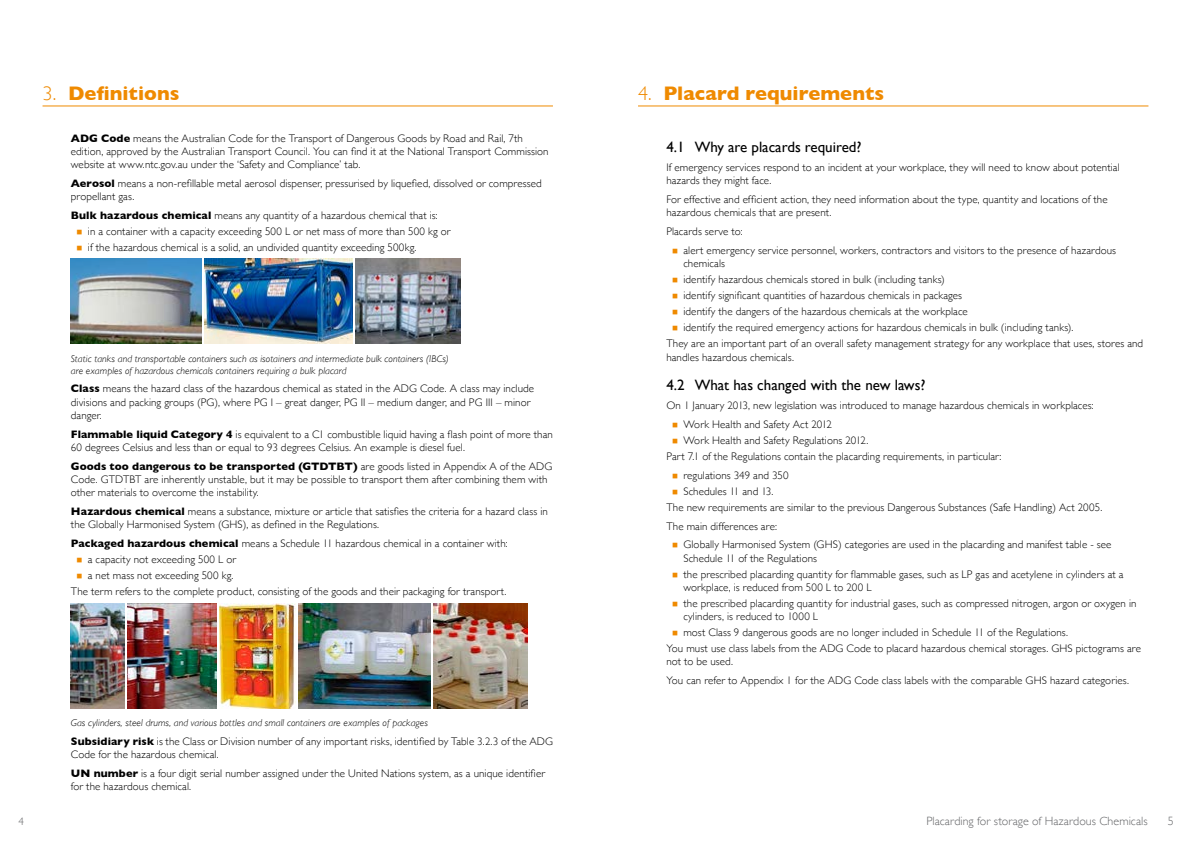
<style>
.page{position:relative;width:1191px;height:842px;background:#fff}
.page>*{position:absolute;margin:0;border:0;box-sizing:border-box;transform-origin:0 0}
.t1{font:700 20px "Gill Sans";color:#ef8a00}
.t2{font:15px "Gill Sans";color:#000}
.t3{font:300 12px "Gill Sans";letter-spacing:.005em;color:#636466}
.t4{font:300 11px/13.2px "Gill Sans";letter-spacing:.01em;color:#000}
.t5{font:300 11px "Gill Sans";color:#636466}
.t6{font:italic 300 10px/12px "Gill Sans";letter-spacing:.005em;color:#000}
.s1{font-weight:300}
.s2{font-weight:700}
</style>
<div class="page">
<hr style="left:43px;top:106px;width:510px;height:1px;background:#ef8a00">
<img style="left:71px;top:259px;width:130px;height:85px">
<img style="left:204px;top:259px;width:149px;height:85px">
<img style="left:356px;top:259px;width:104px;height:85px">
<img style="left:71px;top:604px;width:54px;height:104px">
<img style="left:128px;top:603px;width:88px;height:105px">
<img style="left:219px;top:603px;width:76px;height:105px">
<img style="left:298px;top:603px;width:132px;height:105px">
<img style="left:434px;top:603px;width:93px;height:105px">
<hr style="left:638px;top:106px;width:510px;height:1px;background:#ef8a00">
<h1 class="t1" style="left:43px;top:77px;width:138px"><span class="s1">3.</span> Definitions</h1>
<p class="t4" style="left:71px;top:131px;width:479px"><span class="s2">ADG Code</span> means the Australian Code for the Transport of Dangerous Goods by Road and Rail, 7th edition, approved by the Australian Transport Council. You can find it at the National Transport Commission website at www.ntc.gov.au under the ‘Safety and Compliance’ tab.</p>
<p class="t4" style="left:71px;top:176px;width:472px"><span class="s2">Aerosol</span> means a non-refillable metal aerosol dispenser, pressurised by liquefied, dissolved or compressed propellant gas.</p>
<p class="t4" style="left:88px;top:207px;width:364px;line-height:16px;text-indent:-17px"><span class="s2">Bulk hazardous chemical</span> means any quantity of a hazardous chemical that is:<br>in a container with a capacity exceeding 500 L or net mass of more than 500 kg or if the hazardous chemical is a solid, an undivided quantity exceeding 500kg.</p>
<p class="t6" style="left:71px;top:352px;width:379px">Static tanks and transportable containers such as isotainers and intermediate bulk containers (IBCs) are examples of hazardous chemicals containers requiring a bulk placard</p>
<p class="t4" style="left:71px;top:382px;width:465px"><span class="s2">Class</span> means the hazard class of the hazardous chemical as stated in the ADG Code. A class may include divisions and packing groups (PG), where PG I – great danger, PG II – medium danger, and PG III – minor danger.</p>
<p class="t4" style="left:71px;top:427px;width:483px"><span class="s2">Flammable liquid Category 4</span> is equivalent to a C1 combustible liquid having a flash point of more than<br>60 degrees Celsius and less than or equal to 93 degrees Celsius. An example is diesel fuel.</p>
<p class="t4" style="left:71px;top:459px;width:483px"><span class="s2">Goods too dangerous to be transported (GTDTBT)</span> are goods listed in Appendix A of the ADG<br>Code. GTDTBT are inherently unstable, but it may be possible to transport them after combining them with other materials to overcome the instability.</p>
<p class="t4" style="left:71px;top:504px;width:478px"><span class="s2">Hazardous chemical</span> means a substance, mixture or article that satisfies the criteria for a hazard class in the Globally Harmonised System (GHS), as defined in the Regulations.</p>
<p class="t4" style="left:71px;top:536px;width:438px"><span class="s2">Packaged hazardous chemical</span> means a Schedule 11 hazardous chemical in a container with:</p>
<p class="t4" style="left:88px;top:552px;width:150px">a capacity not exceeding 500 L or</p>
<p class="t4" style="left:88px;top:568px;width:147px">a net mass not exceeding 500 kg.</p>
<p class="t4" style="left:71px;top:585px;width:437px">The term refers to the complete product, consisting of the goods and their packaging for transport.</p>
<p class="t6" style="left:71px;top:717px;width:358px">Gas cylinders, steel drums, and various bottles and small containers are examples of packages</p>
<p class="t4" style="left:71px;top:734px;width:483px"><span class="s2">Subsidiary risk</span> is the Class or Division number of any important risks, identified by Table 3.2.3 of the ADG<br>Code for the hazardous chemical.</p>
<p class="t4" style="left:71px;top:766px;width:476px"><span class="s2">UN number</span> is a four digit serial number assigned under the United Nations system, as a unique identifier for the hazardous chemical.</p>
<h1 class="t1" style="left:638px;top:77px;width:248px"><span class="s1">4.</span> Placard requirements</h1>
<h2 class="t2" style="left:666px;top:138px;width:197px">4.1 Why are placards required?</h2>
<p class="t4" style="left:666px;top:160px;width:455px">If emergency services respond to an incident at your workplace, they will need to know about potential hazards they might face.</p>
<p class="t4" style="left:666px;top:192px;width:443px">For effective and efficient action, they need information about the type, quantity and locations of the hazardous chemicals that are present.</p>
<p class="t4" style="left:683px;top:221px;width:434px;line-height:18.9px;text-indent:-17px">Placards serve to:<br>alert emergency service personnel, workers, contractors and visitors to the presence of hazardous</p>
<p class="t4" style="left:683px;top:256px;width:43px">chemicals</p>
<p class="t4" style="left:683px;top:272px;width:263px">identify hazardous chemicals stored in bulk (including tanks)</p>
<p class="t4" style="left:683px;top:288px;width:280px">identify significant quantities of hazardous chemicals in packages</p>
<p class="t4" style="left:683px;top:305px;width:286px">identify the dangers of the hazardous chemicals at the workplace</p>
<p class="t4" style="left:683px;top:321px;width:391px">identify the required emergency actions for hazardous chemicals in bulk (including tanks).</p>
<p class="t4" style="left:666px;top:337px;width:478px">They are an important part of an overall safety management strategy for any workplace that uses, stores and</p>
<p class="t4" style="left:666px;top:350px;width:129px">handles hazardous chemicals.</p>
<h2 class="t2" style="left:666px;top:376px;width:260px">4.2 What has changed with the new laws?</h2>
<p class="t4" style="left:683px;top:395px;width:412px;line-height:18.9px;text-indent:-17px">On 1 January 2013, new legislation was introduced to manage hazardous chemicals in workplaces:<br>Work Health and Safety Act 2012</p>
<p class="t4" style="left:666px;top:432px;width:336px;line-height:16px;text-indent:17px">Work Health and Safety Regulations 2012.<br>Part 7.1 of the Regulations contain the placarding requirements, in particular:</p>
<p class="t4" style="left:683px;top:468px;width:107px">regulations 349 and 350</p>
<p class="t4" style="left:683px;top:484px;width:92px">Schedules 11 and 13.</p>
<p class="t4" style="left:666px;top:500px;width:437px">The new requirements are similar to the previous Dangerous Substances (Safe Handling) Act 2005.</p>
<p class="t4" style="left:683px;top:516px;width:430px;line-height:18.9px;text-indent:-17px">The main differences are:<br>Globally Harmonised System (GHS) categories are used in the placarding and manifest table - see</p>
<p class="t4" style="left:683px;top:549px;width:442px;line-height:16px">Schedule 11 of the Regulations<br>the prescribed placarding quantity for flammable gases, such as LP gas and acetylene in cylinders at a</p>
<p class="t4" style="left:683px;top:579px;width:454px;line-height:16px">workplace, is reduced from 500 L to 200 L<br>the prescribed placarding quantity for industrial gases, such as compressed nitrogen, argon or oxygen in</p>
<p class="t4" style="left:683px;top:609px;width:136px">cylinders, is reduced to 1000 L</p>
<p class="t4" style="left:683px;top:625px;width:386px">most Class 9 dangerous goods are no longer included in Schedule 11 of the Regulations.</p>
<p class="t4" style="left:666px;top:641px;width:476px">You must use class labels from the ADG Code to placard hazardous chemical storages. GHS pictograms are</p>
<p class="t4" style="left:666px;top:652px;width:464px;line-height:18.9px">not to be used.<br>You can refer to Appendix 1 for the ADG Code class labels with the comparable GHS hazard categories.</p>
<p class="t5" style="left:19px;top:812px;width:7px">4</p>
<p class="t3" style="left:926px;top:812px;width:223px">Placarding for storage of Hazardous Chemicals</p>
<p class="t3" style="left:1167px;top:812px;width:7px">5</p>
</div>
